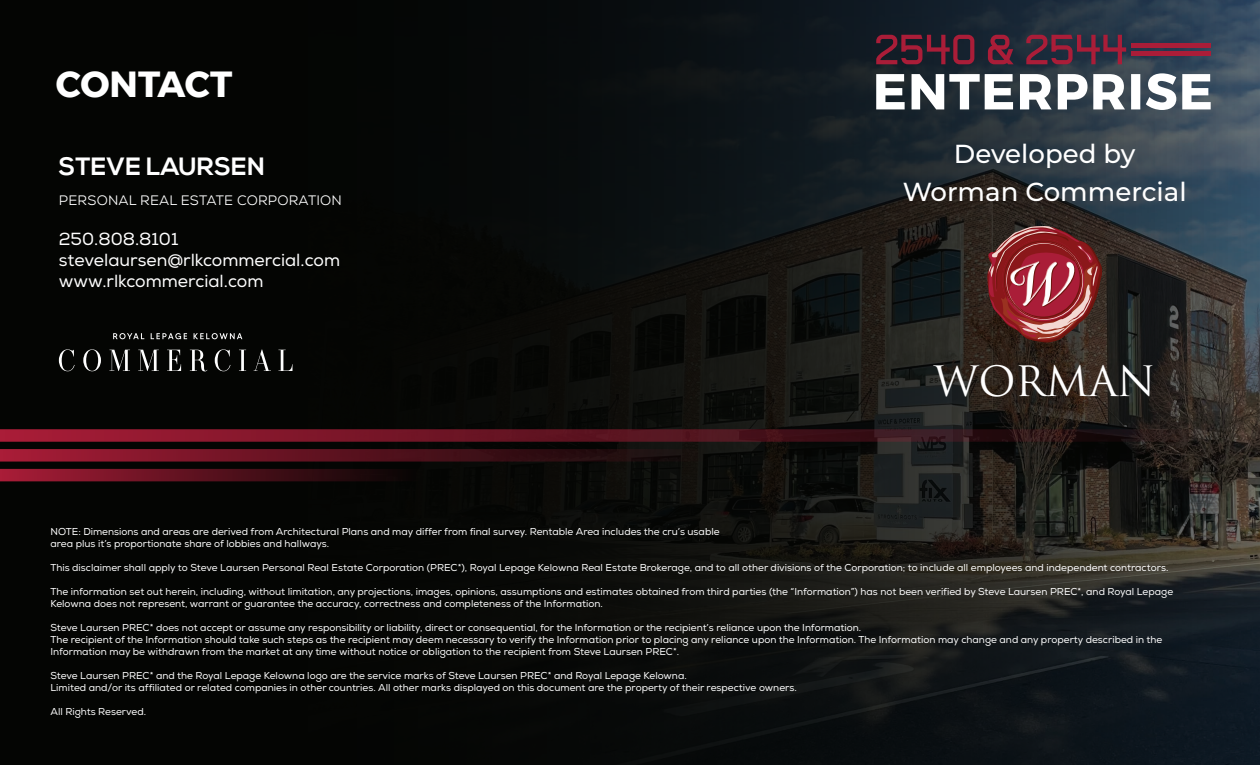
<style>
.page{position:relative;width:1260px;height:765px;background:#040503}
.page>*{position:absolute;margin:0;border:0;box-sizing:border-box;transform-origin:0 0}
.t1{font:40.75px "Trajan Pro 3";color:#fff}
.t2{font:700 36.25px "Montserrat";letter-spacing:-.005em;color:#fff}
.t3{font:500 26px/37.5px "Montserrat";color:#fff;text-align:center}
.t4{font:700 25px "Nexa";color:#fff}
.t5{font:17.5px/21px "Nexa";color:#fff}
.t6{font:13.75px "Nexa";letter-spacing:.015em;color:#fff}
.t7{font:10px/12px "Nexa";color:#fff}
</style>
<div class="page">
<img style="left:117px;top:0;width:1143px;height:765px">
<svg style="left:0;top:429px;width:1204px;height:13px"></svg>
<svg style="left:0;top:449px;width:709px;height:13px"></svg>
<svg style="left:0;top:469px;width:421px;height:12px"></svg>
<svg style="left:986px;top:225px;width:117px;height:117px"></svg>
<hr style="left:1131px;top:43px;width:80px;height:4px;background:#aa1d38">
<hr style="left:1131px;top:52px;width:80px;height:4px;background:#aa1d38">
<svg style="left:876px;top:73px;width:335px;height:37px"></svg>
<svg style="left:876px;top:35px;width:250px;height:29px"></svg>
<svg style="left:59px;top:349px;width:16px;height:22px"></svg>
<svg style="left:83px;top:349px;width:18px;height:22px"></svg>
<svg style="left:109px;top:350px;width:21px;height:21px"></svg>
<svg style="left:138px;top:350px;width:21px;height:21px"></svg>
<svg style="left:167px;top:350px;width:14px;height:21px"></svg>
<svg style="left:190px;top:350px;width:17px;height:21px"></svg>
<svg style="left:215px;top:349px;width:15px;height:22px"></svg>
<svg style="left:239px;top:350px;width:7px;height:21px"></svg>
<svg style="left:254px;top:349px;width:17px;height:22px"></svg>
<svg style="left:278px;top:350px;width:15px;height:21px"></svg>
<svg style="left:113px;top:333px;width:31px;height:6px"></svg>
<svg style="left:151px;top:333px;width:36px;height:6px"></svg>
<svg style="left:194px;top:333px;width:48px;height:6px"></svg>
<h2 class="t2" style="left:56px;top:55px;width:178px">CONTACT</h2>
<h3 class="t4" style="left:59px;top:152px;width:208px">STEVE LAURSEN</h3>
<h3 class="t6" style="left:59px;top:192px;width:284px">PERSONAL REAL ESTATE CORPORATION</h3>
<h3 class="t5" style="left:59px;top:229px;width:283px">250.808.8101 stevelaursen@rlkcommercial.com www.rlkcommercial.com</h3>
<h3 class="t3" style="left:903px;top:134px;width:286px">Developed by<br>Worman Commercial</h3>
<h1 class="t1" style="left:934px;top:353px;width:223px">WORMAN</h1>
<p class="t7" style="left:50px;top:526px;width:671px">NOTE: Dimensions and areas are derived from Architectural Plans and may differ from final survey. Rentable Area includes the cru’s usable area plus it’s proportionate share of lobbies and hallways.</p>
<p class="t7" style="left:50px;top:562px;width:1119px">This disclaimer shall apply to Steve Laursen Personal Real Estate Corporation (PREC*), Royal Lepage Kelowna Real Estate Brokerage, and to all other divisions of the Corporation; to include all employees and independent contractors.</p>
<p class="t7" style="left:50px;top:586px;width:1124px">The information set out herein, including, without limitation, any projections, images, opinions, assumptions and estimates obtained from third parties (the “Information”) has not been verified by Steve Laursen PREC*, and Royal Lepage<br>Kelowna does not represent, warrant or guarantee the accuracy, correctness and completeness of the Information.</p>
<p class="t7" style="left:50px;top:622px;width:1114px">Steve Laursen PREC* does not accept or assume any responsibility or liability, direct or consequential, for the Information or the recipient’s reliance upon the Information.<br>The recipient of the Information should take such steps as the recipient may deem necessary to verify the Information prior to placing any reliance upon the Information. The Information may change and any property described in the<br>Information may be withdrawn from the market at any time without notice or obligation to the recipient from Steve Laursen PREC*.</p>
<p class="t7" style="left:50px;top:670px;width:748px">Steve Laursen PREC* and the Royal Lepage Kelowna logo are the service marks of Steve Laursen PREC* and Royal Lepage Kelowna.<br>Limited and/or its affiliated or related companies in other countries. All other marks displayed on this document are the property of their respective owners.</p>
<p class="t7" style="left:50px;top:706px;width:97px">All Rights Reserved.</p>
</div>
